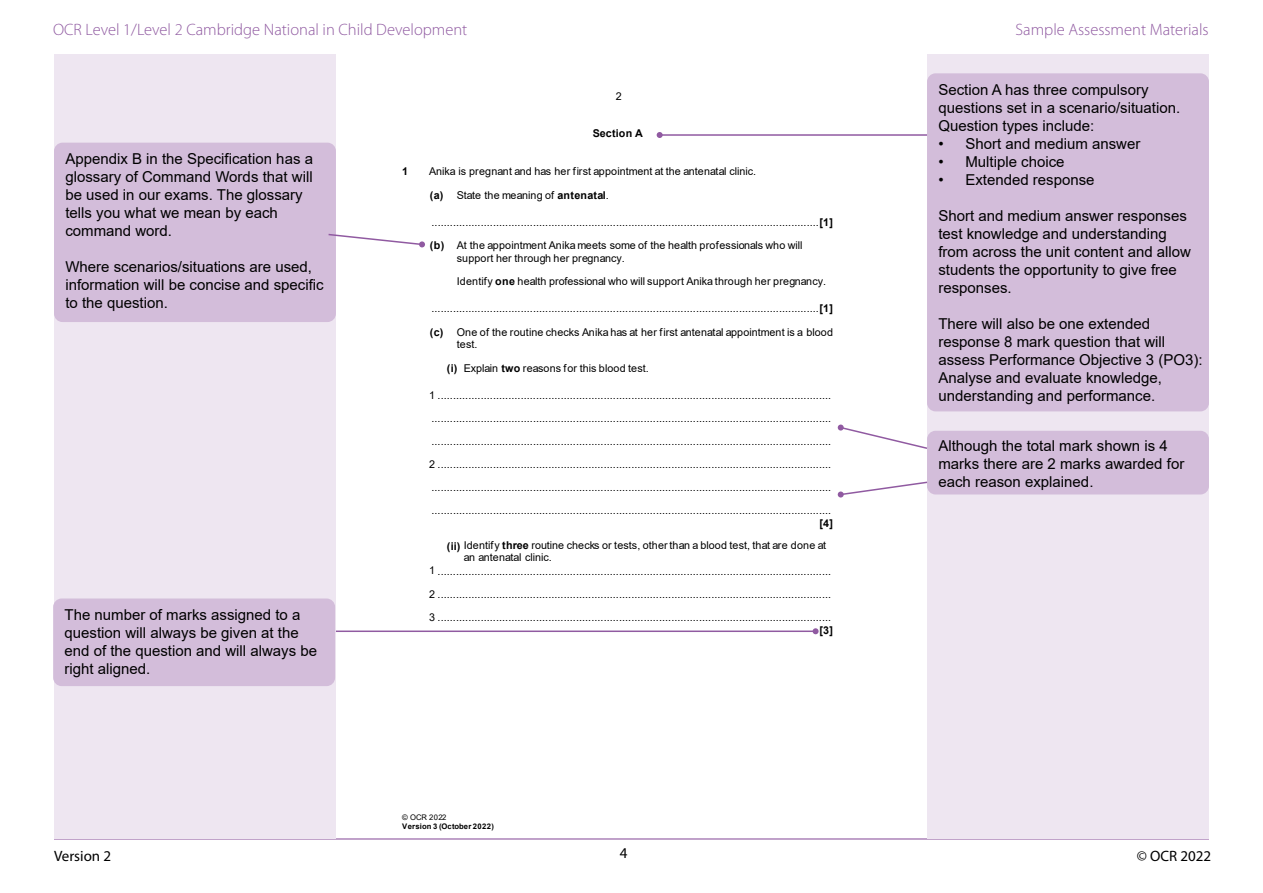
<style>
.page{position:relative;width:1263px;height:893px;background:#fff}
.page>*{position:absolute;margin:0;border:0;box-sizing:border-box;transform-origin:0 0}
.t1{font:300 16.5px "Myriad Pro";color:#905aa1}
.t2{font:15px/18px "Arial";color:#000}
.t3{font:15px "Myriad Pro";color:#000}
.t4{font:10.8px/23.1px "Arial";letter-spacing:.015em;color:#000}
.t5{font:10.8px/13.8px "Arial";letter-spacing:-.005em;color:#000}
.t6{font:700 10.8px "Arial";letter-spacing:.015em;color:#000}
.t7{font:700 7.65px/9.1px "Arial";letter-spacing:.035em;color:#000}
.s1{font-weight:700}
.s2{font-weight:400}
</style>
<div class="page">
<hr style="left:54px;top:838px;width:1155px;height:1px;background:#905aa1">
<div style="left:927px;top:54px;width:282px;height:784px;background:#eee6f1"></div>
<div style="left:54px;top:54px;width:282px;height:784px;background:#eee6f1"></div>
<div style="left:54px;top:143px;width:282px;height:179px;background:#d3bdda;border-radius:9px"></div>
<div style="left:927px;top:73px;width:282px;height:338px;background:#d3bdda;border-radius:9px"></div>
<hr style="left:660px;top:134px;width:267px;height:2px;background:#905aa1">
<svg style="left:657px;top:132px;width:6px;height:6px"></svg>
<svg style="left:328px;top:233px;width:97px;height:14px"></svg>
<div style="left:927px;top:431px;width:282px;height:63px;background:#d3bdda;border-radius:9px"></div>
<svg style="left:838px;top:425px;width:91px;height:24px"></svg>
<div style="left:53px;top:598px;width:282px;height:88px;background:#d3bdda;border-radius:9px"></div>
<hr style="left:336px;top:630px;width:480px;height:2px;background:#905aa1">
<svg style="left:813px;top:628px;width:6px;height:6px"></svg>
<svg style="left:838px;top:481px;width:91px;height:16px"></svg>
<h1 class="t1" style="left:53px;top:20px;width:416px">OCR Level 1/Level 2 Cambridge National in Child Development</h1>
<h1 class="t1" style="left:1015px;top:20px;width:195px">Sample Assessment Materials</h1>
<p class="t2" style="left:65px;top:149px;width:249px">Appendix B in the Specification has a glossary of Command Words that will be used in our exams. The glossary tells you what we mean by each command word.</p>
<p class="t2" style="left:65px;top:257px;width:260px">Where scenarios/situations are used, information will be concise and specific to the question.</p>
<p class="t2" style="left:64px;top:605px;width:254px">The number of marks assigned to a question will always be given at the end of the question and will always be right aligned.</p>
<p class="t4" style="left:616px;top:85px;width:7px">2</p>
<p class="t6" style="left:593px;top:126px;width:51px">Section A</p>
<p class="t6" style="left:402px;top:163px;width:7px">1</p>
<p class="t4" style="left:429px;top:159px;width:329px">Anika is pregnant and has her first appointment at the antenatal clinic.</p>
<p class="t4" style="left:430px;top:183px;width:180px"><span class="s1">(a)</span> State the meaning of <span class="s1">antenatal</span>.</p>
<p class="t4" style="left:431px;top:210px;width:403px">..............................................................................................................................<span class="s1">[1]</span></p>
<p class="t4" style="left:457px;top:239px;width:347px;line-height:12.3px;text-indent:-27px"><span class="s1">(b)</span> At the appointment Anika meets some of the health professionals who will support her through her pregnancy.</p>
<p class="t4" style="left:457px;top:270px;width:371px">Identify <span class="s1">one</span> health professional who will support Anika through her pregnancy.</p>
<p class="t4" style="left:431px;top:297px;width:403px">..............................................................................................................................<span class="s1">[1]</span></p>
<p class="t4" style="left:457px;top:326px;width:378px;line-height:12.3px;text-indent:-27px"><span class="s1">(c)</span> One of the routine checks Anika has at her first antenatal appointment is a blood test.</p>
<p class="t4" style="left:447px;top:357px;width:203px"><span class="s1">(i)</span> Explain <span class="s1">two</span> reasons for this blood test.</p>
<p class="t4" style="left:429px;top:384px;width:403px;text-align:justify">1 ................................................................................................................................ .................................................................................................................................. ..................................................................................................................................<br>2 ................................................................................................................................ .................................................................................................................................. ..................................................................................................................................</p>
<p class="t4" style="left:447px;top:513px;width:388px;line-height:21.5px;text-indent:372px"><span class="s1">[4] (ii)</span> Identify <span class="s1">three</span> routine checks or tests, other than a blood test, that are done at</p>
<p class="t5" style="left:429px;top:550px;width:403px;text-indent:35px">an antenatal clinic.<br>1 ................................................................................................................................</p>
<p class="t4" style="left:429px;top:583px;width:403px">2 ................................................................................................................................<br>3 ................................................................................................................................</p>
<p class="t6" style="left:819px;top:623px;width:15px">[3]</p>
<p class="t7" style="left:402px;top:813px;width:93px"><span class="s2">© OCR 2022<br></span>Version 3 (October 2022)</p>
<p class="t2" style="left:938px;top:80px;width:243px">Section A has three compulsory questions set in a scenario/situation.</p>
<p class="t2" style="left:938px;top:116px;width:157px">Question types include:</p>
<p class="t2" style="left:938px;top:134px;width:204px">• Short and medium answer</p>
<p class="t2" style="left:938px;top:152px;width:128px">• Multiple choice</p>
<p class="t2" style="left:938px;top:170px;width:158px">• Extended response</p>
<p class="t2" style="left:938px;top:206px;width:254px">Short and medium answer responses test knowledge and understanding from across the unit content and allow students the opportunity to give free responses.</p>
<p class="t2" style="left:938px;top:314px;width:266px">There will also be one extended response 8 mark question that will assess Performance Objective 3 (PO3):<br>Analyse and evaluate knowledge, understanding and performance.</p>
<p class="t2" style="left:938px;top:437px;width:247px">Although the total mark shown is 4 marks there are 2 marks awarded for each reason explained.</p>
<h2 class="t3" style="left:54px;top:847px;width:59px">Version 2</h2>
<h2 class="t3" style="left:620px;top:844px;width:9px">4</h2>
<h2 class="t3" style="left:1137px;top:847px;width:76px">© OCR 2022</h2>
</div>
